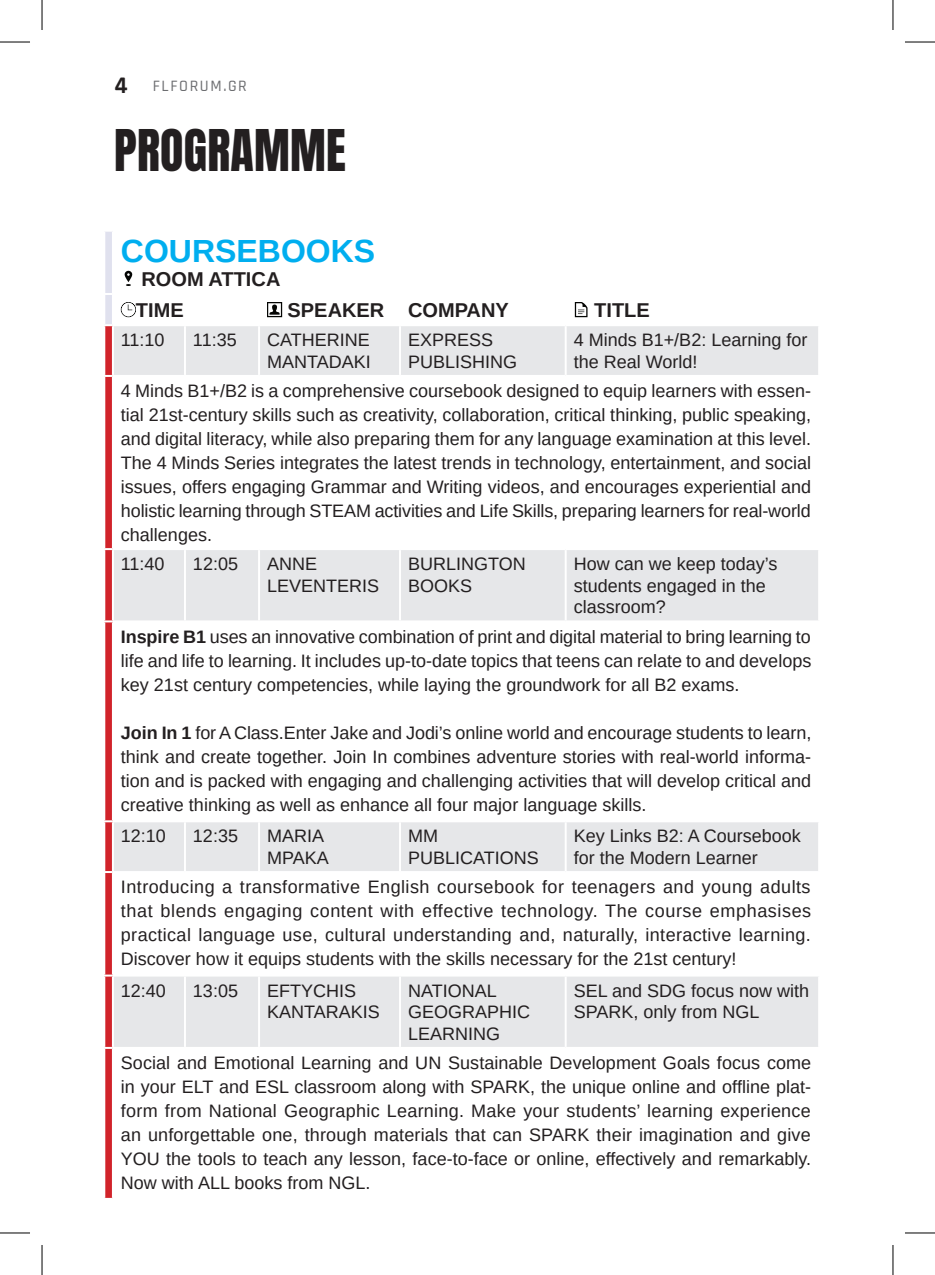
<style>
.page{position:relative;width:935px;height:1275px;background:#fff}
.page>*{position:absolute;margin:0;border:0;box-sizing:border-box;transform-origin:0 0}
.t1{font:48px "Anton";letter-spacing:.005em;color:#231f20}
.t2{font:700 32px "Arimo";color:#00aeef}
.t3{font:700 20px/31.2px "Arimo";color:#231f20}
.t4{font:18px/24px "Arimo";color:#231f20}
.t5{font:500 16px "Rajdhani";letter-spacing:.1em;color:#6c6d70}
.s1{font-weight:700;font-size:24px;color:#231f20}
.s2{font-weight:700}
</style>
<div class="page">
<div style="left:114px;top:326px;width:704px;height:49px;background:#e6e7e9"></div>
<svg style="left:114px;top:550px;width:704px;height:497px"></svg>
<hr style="left:184px;top:326px;width:2px;height:49px;background:#fff">
<hr style="left:258px;top:326px;width:2px;height:49px;background:#fff">
<hr style="left:399px;top:326px;width:2px;height:49px;background:#fff">
<hr style="left:564px;top:326px;width:2px;height:49px;background:#fff">
<hr style="left:184px;top:550px;width:2px;height:70px;background:#fff">
<hr style="left:258px;top:550px;width:2px;height:70px;background:#fff">
<hr style="left:399px;top:550px;width:2px;height:70px;background:#fff">
<hr style="left:564px;top:550px;width:2px;height:70px;background:#fff">
<hr style="left:113px;top:620px;width:72px;height:2px;background:#fff">
<hr style="left:185px;top:620px;width:74px;height:2px;background:#fff">
<hr style="left:259px;top:620px;width:141px;height:2px;background:#fff">
<hr style="left:400px;top:620px;width:165px;height:2px;background:#fff">
<hr style="left:565px;top:620px;width:255px;height:2px;background:#fff">
<hr style="left:113px;top:820px;width:72px;height:2px;background:#fff">
<hr style="left:185px;top:820px;width:74px;height:2px;background:#fff">
<hr style="left:184px;top:822px;width:2px;height:49px;background:#fff">
<hr style="left:259px;top:820px;width:141px;height:2px;background:#fff">
<hr style="left:258px;top:822px;width:2px;height:49px;background:#fff">
<hr style="left:400px;top:820px;width:165px;height:2px;background:#fff">
<hr style="left:399px;top:822px;width:2px;height:49px;background:#fff">
<hr style="left:565px;top:820px;width:255px;height:2px;background:#fff">
<hr style="left:564px;top:822px;width:2px;height:49px;background:#fff">
<hr style="left:113px;top:871px;width:72px;height:2px;background:#fff">
<hr style="left:185px;top:871px;width:74px;height:2px;background:#fff">
<hr style="left:259px;top:871px;width:141px;height:2px;background:#fff">
<hr style="left:400px;top:871px;width:165px;height:2px;background:#fff">
<hr style="left:565px;top:871px;width:255px;height:2px;background:#fff">
<hr style="left:113px;top:974px;width:72px;height:2px;background:#fff">
<hr style="left:185px;top:974px;width:74px;height:2px;background:#fff">
<hr style="left:184px;top:976px;width:2px;height:71px;background:#fff">
<hr style="left:259px;top:974px;width:141px;height:2px;background:#fff">
<hr style="left:258px;top:976px;width:2px;height:71px;background:#fff">
<hr style="left:400px;top:974px;width:165px;height:2px;background:#fff">
<hr style="left:399px;top:976px;width:2px;height:71px;background:#fff">
<hr style="left:565px;top:974px;width:255px;height:2px;background:#fff">
<hr style="left:564px;top:976px;width:2px;height:71px;background:#fff">
<svg style="left:104px;top:232px;width:9px;height:967px"></svg>
<svg style="left:125px;top:271px;width:7px;height:15px"></svg>
<svg style="left:121px;top:302px;width:15px;height:15px"></svg>
<svg style="left:267px;top:302px;width:15px;height:15px"></svg>
<svg style="left:574px;top:302px;width:13px;height:15px"></svg>
<hr style="left:0;top:42px;width:30px;height:1px;background:#000">
<hr style="left:904px;top:42px;width:30px;height:1px;background:#000">
<hr style="left:0;top:1232px;width:30px;height:1px;background:#000">
<hr style="left:904px;top:1232px;width:30px;height:1px;background:#000">
<hr style="left:42px;top:0;width:1px;height:30px;background:#000">
<hr style="left:42px;top:1245px;width:1px;height:30px;background:#000">
<hr style="left:892px;top:0;width:1px;height:30px;background:#000">
<hr style="left:892px;top:1245px;width:1px;height:30px;background:#000">
<p class="t5" style="left:114px;top:76px;width:134px"><span class="s1">4</span> FLFORUM.GR</p>
<h1 class="t1" style="left:114px;top:126px;width:233px">PROGRAMME</h1>
<h2 class="t2" style="left:121px;top:229px;width:256px">COURSEBOOKS</h2>
<p class="t3" style="left:136px;top:264px;width:146px">ROOM ATTICA<br>TIME</p>
<p class="t3" style="left:287px;top:295px;width:223px">SPEAKER COMPANY</p>
<p class="t3" style="left:594px;top:295px;width:57px">TITLE</p>
<p class="t4" style="left:121px;top:328px;width:45px">11:10</p>
<p class="t4" style="left:193px;top:328px;width:45px">11:35</p>
<p class="t4" style="left:267px;top:329px;width:105px;line-height:21.6px">CATHERINE<br>MANTADAKI</p>
<p class="t4" style="left:408px;top:329px;width:111px;line-height:21.6px">EXPRESS<br>PUBLISHING</p>
<p class="t4" style="left:573px;top:329px;width:235px;line-height:21.6px">4 Minds B1+/B2: Learning for the Real World!</p>
<p class="t4" style="left:121px;top:379px;width:691px;text-align:justify">4 Minds B1+/B2 is a comprehensive coursebook designed to equip learners with essen&shy;tial 21st-century skills such as creativity, collaboration, critical thinking, public speaking, and digital literacy, while also preparing them for any language examination at this level.<br>The 4 Minds Series integrates the latest trends in technology, entertainment, and social issues, offers engaging Grammar and Writing videos, and encourages experiential and holistic learning through STEAM activities and Life Skills, preparing learners for real-world challenges.</p>
<p class="t4" style="left:121px;top:552px;width:45px">11:40</p>
<p class="t4" style="left:193px;top:552px;width:47px">12:05</p>
<p class="t4" style="left:267px;top:553px;width:114px;line-height:21.6px">ANNE<br>LEVENTERIS</p>
<p class="t4" style="left:408px;top:553px;width:119px;line-height:21.6px">BURLINGTON<br>BOOKS</p>
<p class="t4" style="left:573px;top:553px;width:205px;line-height:21.6px">How can we keep today’s students engaged in the classroom?</p>
<p class="t4" style="left:121px;top:624px;width:691px;text-align:justify"><span class="s2">Inspire B1</span> uses an innovative combination of print and digital material to bring learning to life and life to learning. It includes up-to-date topics that teens can relate to and develops key 21st century competencies, while laying the groundwork for all B2 exams.</p>
<p class="t4" style="left:121px;top:720px;width:692px;text-align:justify"><span class="s2">Join In 1</span> for A Class.Enter Jake and Jodi’s online world and encourage students to learn, think and create together. Join In combines adventure stories with real-world informa&shy;tion and is packed with engaging and challenging activities that will develop critical and creative thinking as well as enhance all four major language skills.</p>
<p class="t4" style="left:121px;top:824px;width:47px">12:10</p>
<p class="t4" style="left:193px;top:824px;width:47px">12:35</p>
<p class="t4" style="left:267px;top:825px;width:63px;line-height:21.6px">MARIA<br>MPAKA</p>
<p class="t4" style="left:408px;top:825px;width:132px;line-height:21.6px">MM<br>PUBLICATIONS</p>
<p class="t4" style="left:573px;top:825px;width:229px;line-height:21.6px">Key Links Β2: A Coursebook for the Modern Learner</p>
<p class="t4" style="left:121px;top:875px;width:691px;text-align:justify">Introducing a transformative English coursebook for teenagers and young adults that blends engaging content with effective technology. The course emphasises practical language use, cultural understanding and, naturally, interactive learning.<br>Discover how it equips students with the skills necessary for the 21st century!</p>
<p class="t4" style="left:121px;top:978px;width:47px">12:40</p>
<p class="t4" style="left:193px;top:978px;width:47px">13:05</p>
<p class="t4" style="left:267px;top:979px;width:114px;line-height:21.6px">EFTYCHIS<br>KANTARAKIS</p>
<p class="t4" style="left:408px;top:979px;width:124px;line-height:21.6px">NATIONAL<br>GEOGRAPHIC<br>LEARNING</p>
<p class="t4" style="left:573px;top:979px;width:237px;line-height:21.6px">SEL and SDG focus now with<br>SPARK, only from NGL</p>
<p class="t4" style="left:121px;top:1050px;width:691px;text-align:justify">Social and Emotional Learning and UN Sustainable Development Goals focus come in your ELT and ESL classroom along with SPARK, the unique online and offline plat&shy;form from National Geographic Learning. Make your students’ learning experience an unforgettable one, through materials that can SPARK their imagination and give YOU the tools to teach any lesson, face-to-face or online, effectively and remarkably.<br>Now with ALL books from NGL.</p>
</div>
